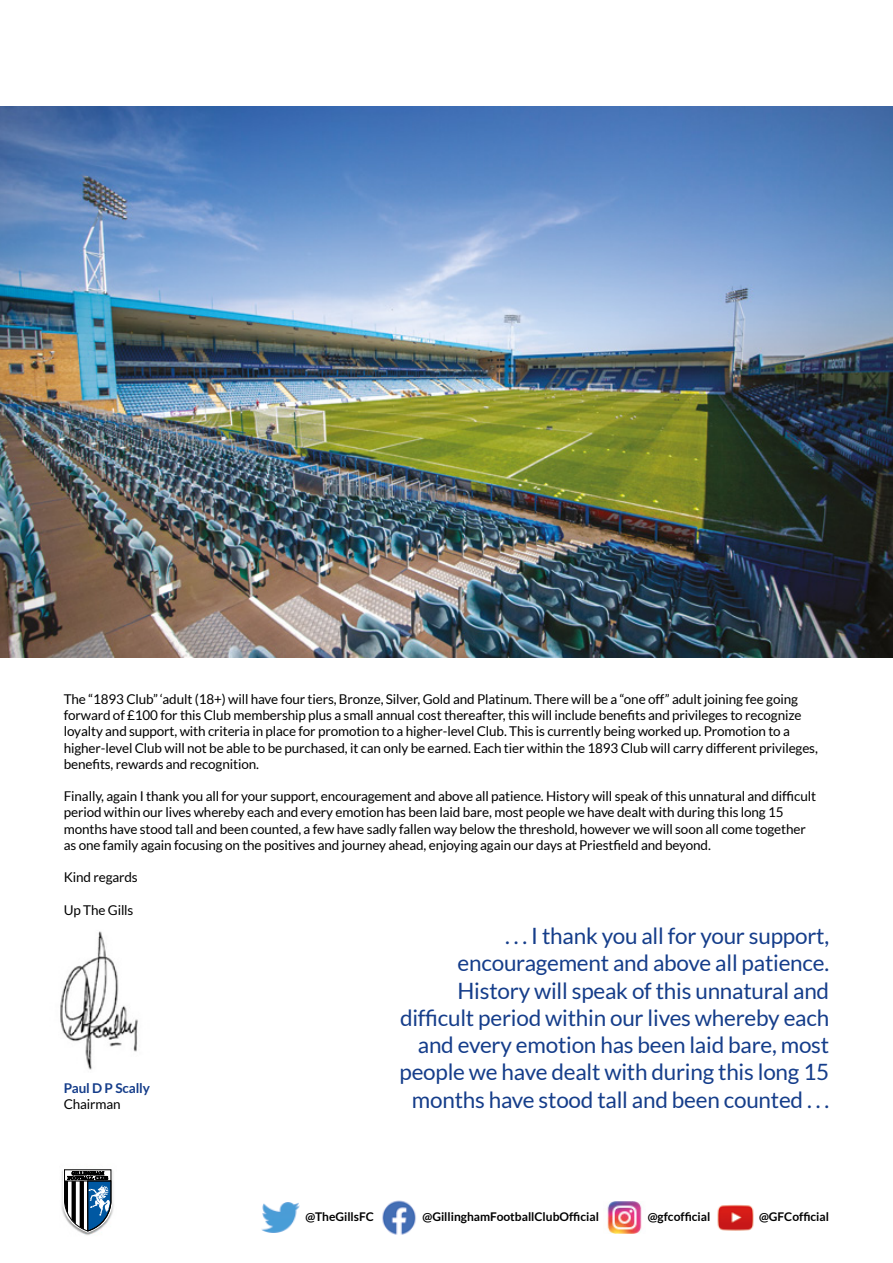
<style>
.page{position:relative;width:893px;height:1263px;background:#fff}
.page>*{position:absolute;margin:0;border:0;box-sizing:border-box;transform-origin:0 0}
.t1{font:22.5px/27.3px "Lato";letter-spacing:-.01em;color:#153d8a;text-align:right}
.t2{font:13.5px/16.2px "Lato";letter-spacing:-.01em;color:#000}
.t3{font:700 13.5px "Lato";letter-spacing:-.01em;color:#153d8a}
.t4{font:700 12px "Lato";color:#000}
</style>
<div class="page">
<img style="left:60px;top:931px;width:78px;height:139px">
<img style="left:262px;top:1202px;width:37px;height:30px">
<img style="left:382px;top:1200px;width:34px;height:35px">
<img style="left:607px;top:1201px;width:35px;height:32px">
<img style="left:717px;top:1204px;width:37px;height:27px">
<img style="left:61px;top:1171px;width:53px;height:64px">
<svg style="left:63px;top:1169px;width:49px;height:63px"></svg>
<img style="left:0;top:106px;width:893px;height:552px">
<p class="t2" style="left:64px;top:691px;width:756px">The “1893 Club” ‘adult (18+) will have four tiers, Bronze, Silver, Gold and Platinum. There will be a “one off” adult joining fee going forward of £100 for this Club membership plus a small annual cost thereafter, this will include benefits and privileges to recognize loyalty and support, with criteria in place for promotion to a higher-level Club. This is currently being worked up. Promotion to a higher-level Club will not be able to be purchased, it can only be earned. Each tier within the 1893 Club will carry different privileges, benefits, rewards and recognition.</p>
<p class="t2" style="left:64px;top:788px;width:754px">Finally, again I thank you all for your support, encouragement and above all patience. History will speak of this unnatural and difficult period within our lives whereby each and every emotion has been laid bare, most people we have dealt with during this long 15 months have stood tall and been counted, a few have sadly fallen way below the threshold, however we will soon all come together as one family again focusing on the positives and journey ahead, enjoying again our days at Priestfield and beyond.</p>
<p class="t2" style="left:64px;top:869px;width:75px">Kind regards</p>
<p class="t2" style="left:64px;top:901px;width:71px">Up The Gills</p>
<p class="t3" style="left:64px;top:1080px;width:88px">Paul D P Scally</p>
<p class="t2" style="left:64px;top:1096px;width:58px">Chairman</p>
<p class="t1" style="left:399px;top:922px;width:431px">. . . I thank you all for your support, encouragement and above all patience.<br>History will speak of this unnatural and difficult period within our lives whereby each and every emotion has been laid bare, most people we have dealt with during this long 15 months have stood tall and been counted . . .</p>
<p class="t4" style="left:306px;top:1210px;width:70px">@TheGillsFC</p>
<p class="t4" style="left:422px;top:1210px;width:178px">@GillinghamFootballClubOfficial</p>
<p class="t4" style="left:648px;top:1210px;width:64px">@gfcofficial</p>
<p class="t4" style="left:759px;top:1210px;width:72px">@GFCofficial</p>
</div>
